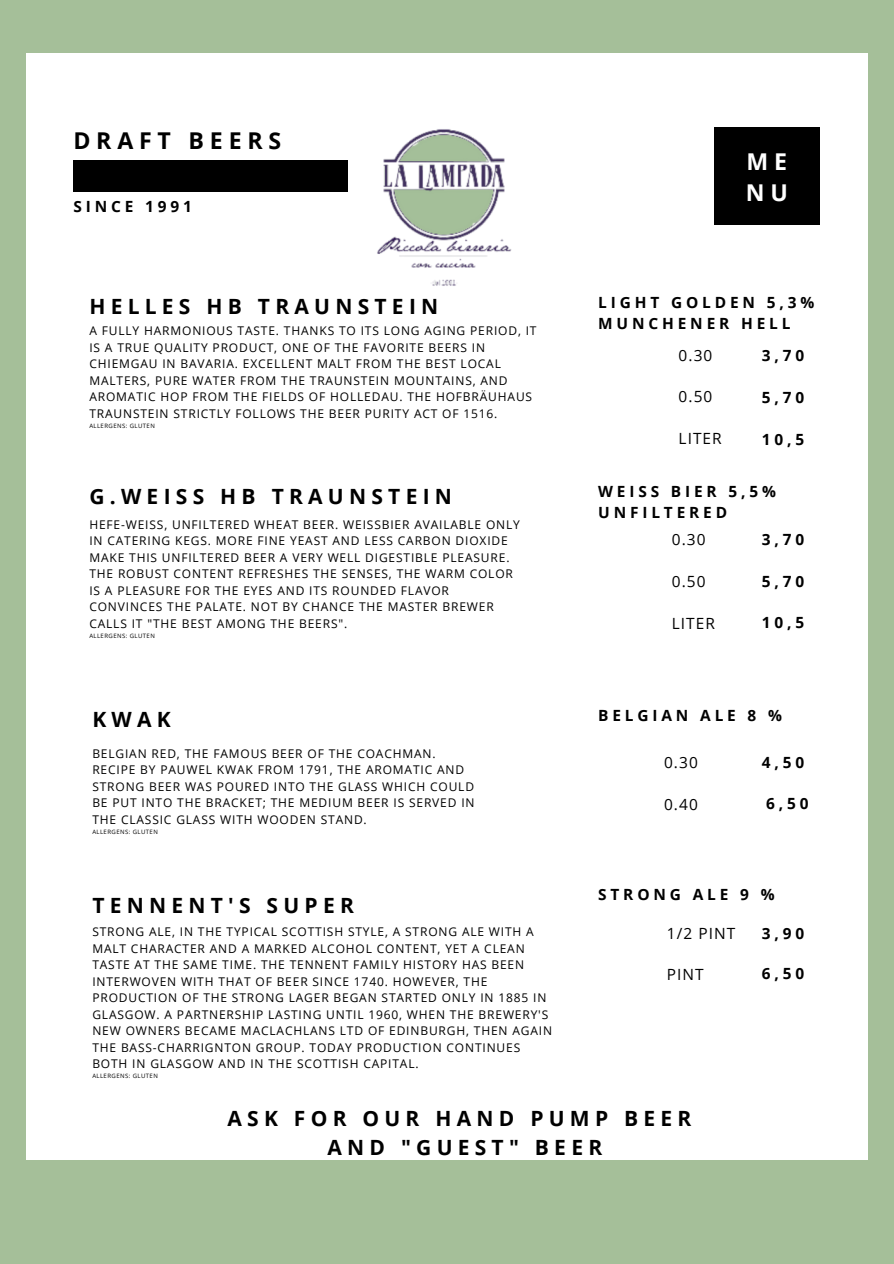
<style>
.page{position:relative;width:894px;height:1264px;background:#fff}
.page>*{position:absolute;margin:0;border:0;box-sizing:border-box;transform-origin:0 0}
.t1{font:700 23.1px "Open Sans";letter-spacing:.25em;color:#000}
.t2{font:700 23.1px/31.8px "Open Sans";color:#fff}
.t3{font:700 21px/29.2px "Open Sans";letter-spacing:.25em;color:#000;text-align:center}
.t4{font:700 15.45px/20.9px "Open Sans";letter-spacing:.25em;color:#000}
.t5{font:15.45px "Open Sans";letter-spacing:.07em;color:#000}
.t6{font:12px/16.5px "Open Sans";letter-spacing:.07em;color:#000}
.t7{font:6px "Open Sans";letter-spacing:.07em;color:#000}
</style>
<div class="page">
<div style="left:0;top:0;width:893px;height:1263px;background:#a5bf99"></div>
<div style="left:26px;top:53px;width:840px;height:1106px;background:#fff"></div>
<div style="left:713px;top:127px;width:106px;height:98px;background:#000"></div>
<img style="left:377px;top:129px;width:135px;height:157px">
<div style="left:73px;top:160px;width:275px;height:31px;background:#000"></div>
<p class="t1" style="left:73px;top:124px;width:209px">DRAFT BEERS</p>
<h1 class="t4" style="left:73px;top:196px;width:120px">SINCE 1991</h1>
<h3 class="t3" style="left:89px;top:291px;width:350px">HELLES HB TRAUNSTEIN</h3>
<p class="t6" style="left:89px;top:322px;width:448px">A FULLY HARMONIOUS TASTE. THANKS TO ITS LONG AGING PERIOD, IT IS A TRUE QUALITY PRODUCT, ONE OF THE FAVORITE BEERS IN CHIEMGAU IN BAVARIA. EXCELLENT MALT FROM THE BEST LOCAL MALTERS, PURE WATER FROM THE TRAUNSTEIN MOUNTAINS, AND AROMATIC HOP FROM THE FIELDS OF HOLLEDAU. THE HOFBRÄUHAUS TRAUNSTEIN STRICTLY FOLLOWS THE BEER PURITY ACT OF 1516.</p>
<p class="t7" style="left:89px;top:421px;width:67px">ALLERGENS: GLUTEN</p>
<h3 class="t3" style="left:89px;top:480px;width:364px">G.WEISS HB TRAUNSTEIN</h3>
<p class="t6" style="left:89px;top:515px;width:432px">HEFE-WEISS, UNFILTERED WHEAT BEER. WEISSBIER AVAILABLE ONLY IN CATERING KEGS. MORE FINE YEAST AND LESS CARBON DIOXIDE MAKE THIS UNFILTERED BEER A VERY WELL DIGESTIBLE PLEASURE.<br>THE ROBUST CONTENT REFRESHES THE SENSES, THE WARM COLOR IS A PLEASURE FOR THE EYES AND ITS ROUNDED FLAVOR CONVINCES THE PALATE. NOT BY CHANCE THE MASTER BREWER CALLS IT "THE BEST AMONG THE BEERS".</p>
<p class="t7" style="left:89px;top:631px;width:67px">ALLERGENS: GLUTEN</p>
<h2 class="t2" style="left:745px;top:145px;width:44px">M E<br>N U</h2>
<h1 class="t4" style="left:598px;top:291px;width:217px">LIGHT GOLDEN 5,3%<br>MUNCHENER HELL</h1>
<h1 class="t5" style="left:678px;top:344px;width:35px">0.30</h1>
<h2 class="t5" style="left:678px;top:385px;width:35px">0.50</h2>
<h3 class="t5" style="left:678px;top:427px;width:45px">LITER</h3>
<h2 class="t4" style="left:761px;top:344px;width:44px">3,70</h2>
<p class="t4" style="left:761px;top:386px;width:44px">5,70</p>
<p class="t4" style="left:761px;top:428px;width:44px">10,5</p>
<h2 class="t4" style="left:598px;top:481px;width:179px">WEISS BIER 5,5%<br>UNFILTERED</h2>
<h2 class="t5" style="left:671px;top:529px;width:35px">0.30</h2>
<h3 class="t5" style="left:671px;top:570px;width:35px">0.50</h3>
<h3 class="t5" style="left:671px;top:612px;width:45px">LITER</h3>
<h1 class="t4" style="left:761px;top:529px;width:44px">3,70</h1>
<h2 class="t4" style="left:761px;top:571px;width:44px">5,70</h2>
<h1 class="t4" style="left:761px;top:611px;width:44px">10,5</h1>
<h2 class="t3" style="left:92px;top:704px;width:80px">KWAK</h2>
<h2 class="t4" style="left:598px;top:704px;width:185px">BELGIAN ALE 8 %</h2>
<h1 class="t5" style="left:664px;top:751px;width:35px">0.30</h1>
<h2 class="t5" style="left:664px;top:793px;width:35px">0.40</h2>
<h3 class="t6" style="left:92px;top:744px;width:383px">BELGIAN RED, THE FAMOUS BEER OF THE COACHMAN.<br>RECIPE BY PAUWEL KWAK FROM 1791, THE AROMATIC AND STRONG BEER WAS POURED INTO THE GLASS WHICH COULD BE PUT INTO THE BRACKET; THE MEDIUM BEER IS SERVED IN THE CLASSIC GLASS WITH WOODEN STAND.</h3>
<h3 class="t7" style="left:92px;top:827px;width:67px">ALLERGENS: GLUTEN</h3>
<p class="t4" style="left:761px;top:751px;width:44px">4,50</p>
<p class="t4" style="left:766px;top:792px;width:44px">6,50</p>
<h2 class="t4" style="left:598px;top:883px;width:178px">STRONG ALE 9 %</h2>
<h2 class="t5" style="left:666px;top:922px;width:70px">1/2 PINT</h2>
<h2 class="t5" style="left:666px;top:963px;width:38px">PINT</h2>
<h3 class="t3" style="left:92px;top:890px;width:263px">TENNENT'S SUPER</h3>
<h3 class="t6" style="left:92px;top:923px;width:443px">STRONG ALE, IN THE TYPICAL SCOTTISH STYLE, A STRONG ALE WITH A</h3>
<h3 class="t4" style="left:761px;top:922px;width:44px">3,90</h3>
<h3 class="t6" style="left:92px;top:939px;width:461px">MALT CHARACTER AND A MARKED ALCOHOL CONTENT, YET A CLEAN TASTE AT THE SAME TIME. THE TENNENT FAMILY HISTORY HAS BEEN INTERWOVEN WITH THAT OF BEER SINCE 1740. HOWEVER, THE PRODUCTION OF THE STRONG LAGER BEGAN STARTED ONLY IN 1885 IN GLASGOW. A PARTNERSHIP LASTING UNTIL 1960, WHEN THE BREWERY'S NEW OWNERS BECAME MACLACHLANS LTD OF EDINBURGH, THEN AGAIN THE BASS-CHARRIGNTON GROUP. TODAY PRODUCTION CONTINUES BOTH IN GLASGOW AND IN THE SCOTTISH CAPITAL.</h3>
<h2 class="t7" style="left:92px;top:1071px;width:67px">ALLERGENS: GLUTEN</h2>
<h2 class="t3" style="left:227px;top:1103px;width:465px">ASK FOR OUR HAND PUMP BEER<br>AND "GUEST" BEER</h2>
<h2 class="t4" style="left:761px;top:962px;width:44px">6,50</h2>
</div>
